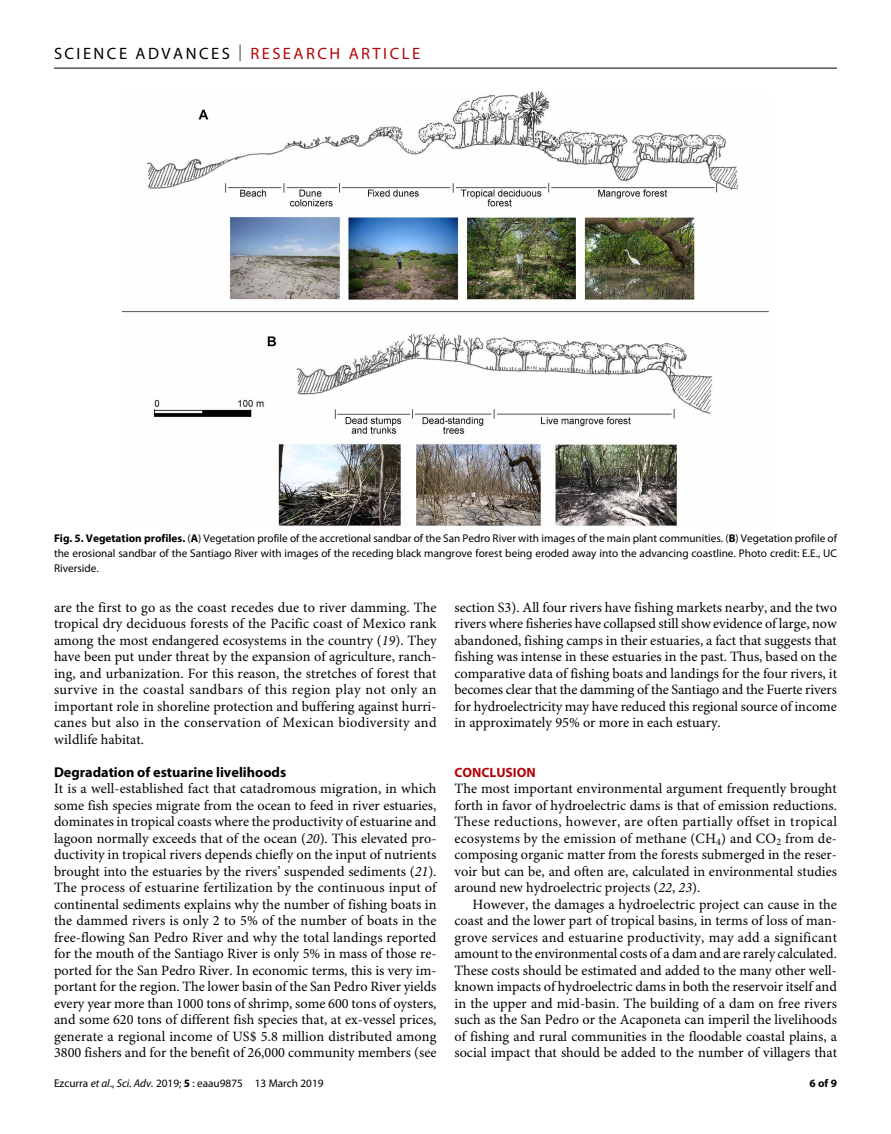
<style>
.page{position:relative;width:891px;height:1134px;background:#fff}
.page>*{position:absolute;margin:0;border:0;box-sizing:border-box;transform-origin:0 0}
.t1{font:16.5px "Myriad Pro";letter-spacing:.15em;color:#000}
.t2{font:14.25px/16.5px "Minion Pro";color:#000;text-align:justify}
.t3{font:700 14.25px "Myriad Pro";color:#000}
.t4{font:700 13.5px "Myriad Pro";color:#b10508}
.t5{font:11.25px/15px "Myriad Pro";color:#000;text-align:justify}
.t6{font:700 11.25px "Myriad Pro";color:#000}
.s1{font-weight:300}
.s2{color:#b10508}
.s3{font-weight:700}
.s4{font-style:italic}
</style>
<div class="page">
<hr style="left:54px;top:68px;width:783px;height:1px;background:#000">
<img style="left:122px;top:91px;width:647px;height:435px">
<p class="t1" style="left:54px;top:40px;width:368px">SCIENCE ADVANCES <span class="s1">|</span> <span class="s2">RESEARCH ARTICLE</span></p>
<p class="t5" style="left:54px;top:531px;width:785px"><span class="s3">Fig. 5. Vegetation profiles.</span> (<span class="s3">A</span>) Vegetation profile of the accretional sandbar of the San Pedro River with images of the main plant communities. (<span class="s3">B</span>) Vegetation profile of the erosional sandbar of the Santiago River with images of the receding black mangrove forest being eroded away into the advancing coastline. Photo credit: E.E., UC Riverside.</p>
<p class="t2" style="left:54px;top:600px;width:384px">are the first to go as the coast recedes due to river damming. The tropical dry deciduous forests of the Pacific coast of Mexico rank among the most endangered ecosystems in the country (<span class="s4">19</span>). They have been put under threat by the expansion of agriculture, ranch&shy;ing, and urbanization. For this reason, the stretches of forest that survive in the coastal sandbars of this region play not only an important role in shoreline protection and buffering against hurri&shy;canes but also in the conservation of Mexican biodiversity and wildlife habitat.</p>
<p class="t3" style="left:54px;top:760px;width:234px">Degradation of estuarine livelihoods</p>
<p class="t2" style="left:54px;top:782px;width:384px">It is a well-established fact that catadromous migration, in which some fish species migrate from the ocean to feed in river estuaries, dominates in tropical coasts where the productivity of estuarine and lagoon normally exceeds that of the ocean (<span class="s4">20</span>). This elevated pro&shy;ductivity in tropical rivers depends chiefly on the input of nutrients brought into the estuaries by the rivers’ suspended sediments (<span class="s4">21</span>).<br>The process of estuarine fertilization by the continuous input of continental sediments explains why the number of fishing boats in the dammed rivers is only 2 to 5% of the number of boats in the free-flowing San Pedro River and why the total landings reported for the mouth of the Santiago River is only 5% in mass of those re&shy;ported for the San Pedro River. In economic terms, this is very im&shy;portant for the region. The lower basin of the San Pedro River yields every year more than 1000 tons of shrimp, some 600 tons of oysters, and some 620 tons of different fish species that, at ex-vessel prices, generate a regional income of US$ 5.8 million distributed among 3800 fishers and for the benefit of 26,000 community members (see</p>
<p class="t5" style="left:54px;top:1076px;width:271px">Ezcurra <span class="s4">et al</span>., <span class="s4">Sci. Adv.</span> 2019; <span class="s3">5</span> : eaau9875 13 March 2019</p>
<p class="t2" style="left:454px;top:600px;width:384px">section S3). All four rivers have fishing markets nearby, and the two rivers where fisheries have collapsed still show evidence of large, now abandoned, fishing camps in their estuaries, a fact that suggests that fishing was intense in these estuaries in the past. Thus, based on the comparative data of fishing boats and landings for the four rivers, it becomes clear that the damming of the Santiago and the Fuerte rivers for hydroelectricity may have reduced this regional source of income in approximately 95% or more in each estuary.</p>
<p class="t4" style="left:454px;top:761px;width:83px">CONCLUSION</p>
<p class="t2" style="left:454px;top:782px;width:384px">The most important environmental argument frequently brought forth in favor of hydroelectric dams is that of emission reductions.<br>These reductions, however, are often partially offset in tropical ecosystems by the emission of methane (CH<sub>4</sub>) and CO<sub>2</sub> from de&shy;composing organic matter from the forests submerged in the reser&shy;voir but can be, and often are, calculated in environmental studies around new hydroelectric projects (<span class="s4">22</span>, <span class="s4">23</span>).</p>
<p class="t2" style="left:455px;top:897px;width:384px;text-indent:18px">However, the damages a hydroelectric project can cause in the coast and the lower part of tropical basins, in terms of loss of man&shy;grove services and estuarine productivity, may add a significant amount to the environmental costs of a dam and are rarely calculated.<br>These costs should be estimated and added to the many other well&shy;known impacts of hydroelectric dams in both the reservoir itself and in the upper and mid-basin. The building of a dam on free rivers such as the San Pedro or the Acaponeta can imperil the livelihoods of fishing and rural communities in the floodable coastal plains, a social impact that should be added to the number of villagers that</p>
<p class="t6" style="left:810px;top:1074px;width:29px">6 of 9</p>
</div>
